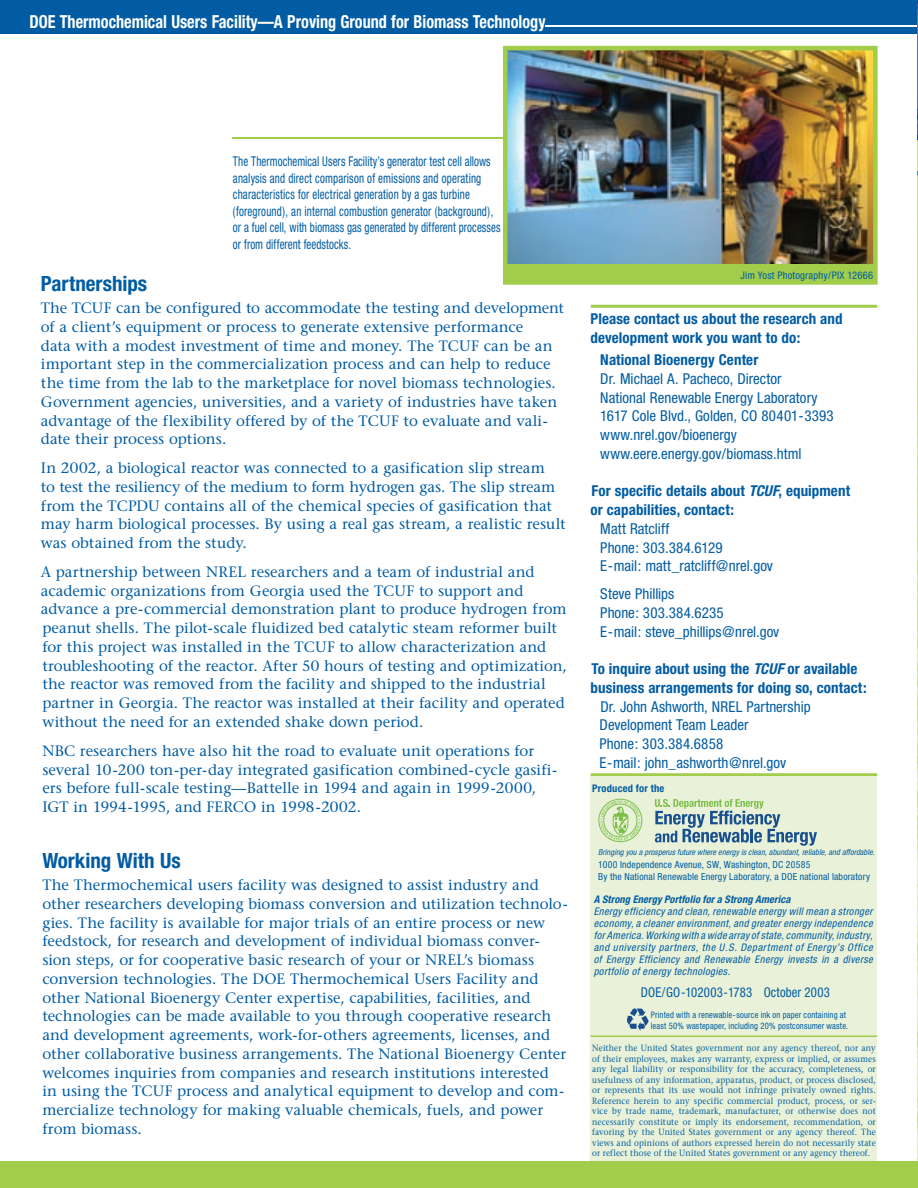
<style>
.page{position:relative;width:918px;height:1188px;background:#fff}
.page>*{position:absolute;margin:0;border:0;box-sizing:border-box;transform-origin:0 0}
.t1{font:700 condensed 21px "Helvetica Neue";color:#015ca3}
.t2{font:700 condensed 18px "Helvetica Neue";color:#fff;scale:.9 1}
.t3{font:15px/18.8px "Stone Serif";color:#015ca3}
.t4{font:condensed 15px/18.8px "Helvetica Neue";color:#015ca3}
.t5{font:700 condensed 15px/18.8px "Helvetica Neue";letter-spacing:.005em;color:#015ca3}
.t6{font:condensed 13.5px/16.5px "Helvetica Neue";letter-spacing:.015em;color:#015ca3;scale:.81 1}
.t7{font:condensed 13.5px "Helvetica Neue";letter-spacing:.015em;color:#015ca3;scale:.95 1}
.t8{font:italic condensed 10.5px/12px "Helvetica Neue";letter-spacing:.04em;color:#015ca3;text-align:justify}
.t9{font:italic 700 condensed 10.5px "Helvetica Neue";letter-spacing:.01em;color:#015ca3}
.t10{font:condensed 10.5px "Helvetica Neue";letter-spacing:.02em;color:#015ca3}
.t11{font:700 condensed 10.5px "Helvetica Neue";letter-spacing:.02em;color:#015ca3}
.t12{font:condensed 9.75px/12px "Helvetica Neue";letter-spacing:.02em;color:#015ca3}
.t13{font:9px/10.5px "Stone Serif";letter-spacing:.015em;color:#015ca3;text-align:justify;scale:.9 1}
.t14{font:condensed 9px/10.5px "Helvetica Neue";letter-spacing:.02em;color:#015ca3;scale:.95 1}
.t15{font:italic condensed 8.25px "Helvetica Neue";letter-spacing:.005em;color:#015ca3}
.s1{font-style:italic}
.s2{font-size:11.1px}
</style>
<div class="page">
<hr style="left:591px;top:773px;width:286px;height:3px;background:#a1cd4b">
<div style="left:591px;top:776px;width:286px;height:404px;background:#e9f2d8"></div>
<svg style="left:599px;top:799px;width:43px;height:43px"></svg>
<svg style="left:655px;top:799px;width:162px;height:47px"></svg>
<svg style="left:627px;top:1008px;width:21px;height:23px"></svg>
<hr style="left:591px;top:1036px;width:286px;height:1px;background:#a1cd4b">
<img style="left:917px;top:160px;width:1px;height:947px">
<div style="left:0;top:0;width:918px;height:34px;background:#015ca3"></div>
<hr style="left:546px;top:25px;width:372px;height:2px;background:#fff">
<div style="left:0;top:1161px;width:918px;height:27px;background:#a1cd4b"></div>
<div style="left:505px;top:48px;width:370px;height:234px;background:#a1cd4b"></div>
<img style="left:508px;top:51px;width:365px;height:212px">
<div style="left:503px;top:46px;width:375px;height:239px;border:4px solid #a1cd4b"></div>
<hr style="left:233px;top:137px;width:272px;height:2px;background:#a1cd4b">
<img style="left:917px;top:0;width:1px;height:137px">
<svg style="left:917px;top:137px;width:1px;height:23px"></svg>
<hr style="left:917px;top:1107px;width:1px;height:81px;background:#015ca3">
<hr style="left:591px;top:305px;width:286px;height:3px;background:#a1cd4b">
<p class="t2" style="left:29px;top:11px;width:575px">DOE Thermochemical Users Facility—A Proving Ground for Biomass Technology</p>
<p class="t6" style="left:233px;top:153px;width:332px">The Thermochemical Users Facility’s generator test cell allows analysis and direct comparison of emissions and operating characteristics for electrical generation by a gas turbine (foreground), an internal combustion generator (background), or a fuel cell, with biomass gas generated by different processes or from different feedstocks.</p>
<h1 class="t1" style="left:41px;top:271px;width:108px">Partnerships</h1>
<p class="t3" style="left:41px;top:298px;width:525px">The TCUF can be configured to accommodate the testing and development of a client’s equipment or process to generate extensive performance<br>data with a modest investment of time and money. The TCUF can be an important step in the commercialization process and can help to reduce the time from the lab to the marketplace for novel biomass technologies.<br>Government agencies, universities, and a variety of industries have taken advantage of the flexibility offered by of the TCUF to evaluate and vali&shy;date their process options.</p>
<p class="t3" style="left:41px;top:458px;width:526px">In 2002, a biological reactor was connected to a gasification slip stream<br>to test the resiliency of the medium to form hydrogen gas. The slip stream from the TCPDU contains all of the chemical species of gasification that may harm biological processes. By using a real gas stream, a realistic result was obtained from the study.</p>
<p class="t3" style="left:41px;top:562px;width:527px">A partnership between NREL researchers and a team of industrial and academic organizations from Georgia used the TCUF to support and advance a pre-commercial demonstration plant to produce hydrogen from peanut shells. The pilot-scale fluidized bed catalytic steam reformer built for this project was installed in the TCUF to allow characterization and troubleshooting of the reactor. After 50 hours of testing and optimization, the reactor was removed from the facility and shipped to the industrial partner in Georgia. The reactor was installed at their facility and operated without the need for an extended shake down period.</p>
<p class="t3" style="left:42px;top:741px;width:516px">NBC researchers have also hit the road to evaluate unit operations for several 10-200 ton-per-day integrated gasification combined-cycle gasifi&shy;ers before full-scale testing—Battelle in 1994 and again in 1999-2000, IGT in 1994-1995, and FERCO in 1998-2002.</p>
<h1 class="t1" style="left:42px;top:848px;width:140px">Working With Us</h1>
<p class="t3" style="left:42px;top:875px;width:527px">The Thermochemical users facility was designed to assist industry and other researchers developing biomass conversion and utilization technolo&shy;gies. The facility is available for major trials of an entire process or new feedstock, for research and development of individual biomass conver&shy;sion steps, or for cooperative basic research of your or NREL’s biomass conversion technologies. The DOE Thermochemical Users Facility and other National Bioenergy Center expertise, capabilities, facilities, and technologies can be made available to you through cooperative research and development agreements, work-for-others agreements, licenses, and other collaborative business arrangements. The National Bioenergy Center welcomes inquiries from companies and research institutions interested<br>in using the TCUF process and analytical equipment to develop and com&shy;mercialize technology for making valuable chemicals, fuels, and power from biomass.</p>
<p class="t10" style="left:741px;top:269px;width:134px">Jim Yost Photography/PIX 12666</p>
<p class="t5" style="left:591px;top:309px;width:254px">Please contact us about the research and development work you want to do:</p>
<p class="t5" style="left:600px;top:350px;width:160px">National Bioenergy Center</p>
<p class="t4" style="left:600px;top:369px;width:235px">Dr. Michael A. Pacheco, Director<br>National Renewable Energy Laboratory 1617 Cole Blvd., Golden, CO 80401-3393 www.nrel.gov/bioenergy www.eere.energy.gov/biomass.html</p>
<p class="t5" style="left:591px;top:482px;width:261px">For specific details about <span class="s1">TCUF</span>, equipment or capabilities, contact:</p>
<p class="t4" style="left:600px;top:519px;width:174px">Matt Ratcliff<br>Phone: 303.384.6129<br>E-mail: matt_ratcliff@nrel.gov</p>
<p class="t4" style="left:600px;top:584px;width:181px">Steve Phillips<br>Phone: 303.384.6235<br>E-mail: steve_phillips@nrel.gov</p>
<p class="t5" style="left:591px;top:659px;width:278px">To inquire about using the <span class="s1">TCUF</span> or available business arrangements for doing so, contact:</p>
<p class="t4" style="left:600px;top:697px;width:213px">Dr. John Ashworth, NREL Partnership<br>Development Team Leader<br>Phone: 303.384.6858<br>E-mail: john_ashworth@nrel.gov</p>
<p class="t11" style="left:592px;top:781px;width:74px">Produced for the</p>
<p class="t15" style="left:598px;top:847px;width:278px">Bringing you a prosperus future where energy is clean, abundant, reliable, and affordable.</p>
<p class="t12" style="left:598px;top:859px;width:273px">1000 Independence Avenue, SW, Washington, DC 20585<br>By the National Renewable Energy Laboratory, a DOE national laboratory</p>
<p class="t9" style="left:594px;top:892px;width:198px">A Strong Energy Portfolio for a Strong America</p>
<p class="t8" style="left:594px;top:905px;width:281px">Energy efficiency and clean, renewable energy will mean a stronger economy, a cleaner environment, and greater energy independence for America. Working with a wide array of state, community, industry, and university partners, the U.S. Department of Energy’s Office of Energy Efficiency and Renewable Energy invests in a diverse portfolio of energy technologies<span class="s2">.</span></p>
<p class="t7" style="left:641px;top:985px;width:201px">DOE/GO-102003-1783 October 2003</p>
<p class="t14" style="left:651px;top:1010px;width:209px">Printed with a renewable-source ink on paper containing at least 50% wastepaper, including 20% postconsumer waste.</p>
<p class="t13" style="left:592px;top:1043px;width:317px">Neither the United States government nor any agency thereof, nor any of their employees, makes any warranty, express or implied, or assumes any legal liability or responsibility for the accuracy, completeness, or usefulness of any information, apparatus, product, or process disclosed, or represents that its use would not infringe privately owned rights.<br>Reference herein to any specific commercial product, process, or ser&shy;vice by trade name, trademark, manufacturer, or otherwise does not necessarily constitute or imply its endorsement, recommendation, or favoring by the United States government or any agency thereof. The views and opinions of authors expressed herein do not necessarily state or reflect those of the United States government or any agency thereof.</p>
</div>
